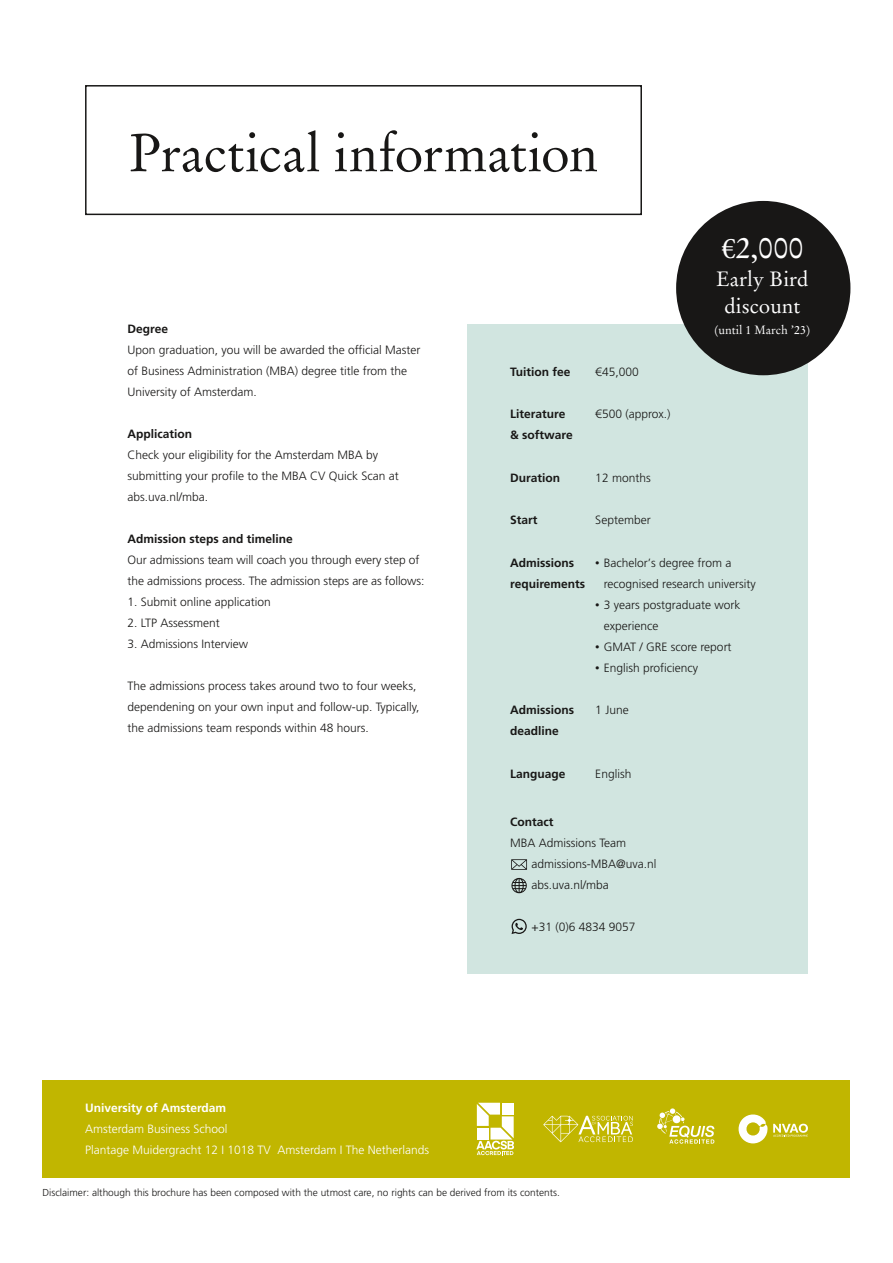
<style>
.page{position:relative;width:893px;height:1263px;background:#fff}
.page>*{position:absolute;margin:0;border:0;box-sizing:border-box;transform-origin:0 0}
.kop_35_35{font:52.5px "Stempel Garamond";color:#181716}
.t1{font:30px "Stempel Garamond";color:#fff}
.t2{font:20.7px/27px "Stempel Garamond";color:#fff;text-align:center}
.body_8_14{font:12px/21px "Frutiger LT 45 Lt";color:#181716}
.opsomming_8_14{font:12px/21px "Frutiger LT 45 Lt";color:#181716}
.body_8_14-2{font:12px/21px "Frutiger LT 65 Bd";color:#181716}
.t3{font:12px/21px "Frutiger LT 45 Lt";color:#fff}
.subkop{font:12px "Frutiger LT 65 Bd";color:#181716}
.t4{font:12px "Frutiger LT 65 Bd";color:#fff}
.t5{font:12px "Stempel Garamond";color:#fff}
.t6{font:10.2px "Frutiger LT 45 Lt";color:#181716}
.s1{font-family:"Minion Pro"}
.s2{font-size:9px}
</style>
<div class="page">
<div style="left:43px;top:1080px;width:807px;height:98px;background:#c1b600"></div>
<svg style="left:657px;top:1108px;width:57px;height:36px"></svg>
<svg style="left:476px;top:1103px;width:38px;height:52px"></svg>
<div style="left:477px;top:1128px;width:12px;height:11px;background:#fff"></div>
<svg style="left:543px;top:1116px;width:90px;height:26px"></svg>
<div style="left:468px;top:323px;width:340px;height:650px;background:#d1e5e0"></div>
<div style="left:85px;top:85px;width:557px;height:130px;border:2px solid #181716"></div>
<svg style="left:511px;top:859px;width:16px;height:11px"></svg>
<svg style="left:511px;top:878px;width:16px;height:15px"></svg>
<svg style="left:511px;top:919px;width:16px;height:15px"></svg>
<div style="left:676px;top:201px;width:174px;height:174px;background:#181716;border-radius:50%"></div>
<svg style="left:738px;top:1114px;width:70px;height:29px"></svg>
<p class="kop_35_35" style="left:129px;top:121px;width:470px">Practical information</p>
<p class="subkop" style="left:128px;top:322px;width:42px">Degree</p>
<p class="body_8_14" style="left:128px;top:340px;width:294px">Upon graduation, you will be awarded the official Master of Business Administration (MBA) degree title from the<br>University of Amsterdam.</p>
<p class="subkop" style="left:128px;top:427px;width:66px">Application</p>
<p class="body_8_14" style="left:128px;top:445px;width:273px">Check your eligibility for the Amsterdam MBA by submitting your profile to the MBA CV Quick Scan at abs.uva.nl/mba.</p>
<p class="subkop" style="left:128px;top:532px;width:167px">Admission steps and timeline</p>
<p class="body_8_14" style="left:128px;top:550px;width:298px">Our admissions team will coach you through every step of the admissions process. The admission steps are as follows:</p>
<p class="opsomming_8_14" style="left:128px;top:592px;width:145px">1. Submit online application</p>
<p class="opsomming_8_14" style="left:128px;top:613px;width:94px">2. LTP Assessment</p>
<p class="opsomming_8_14" style="left:128px;top:634px;width:122px">3. Admissions Interview</p>
<p class="opsomming_8_14" style="left:128px;top:676px;width:293px">The admissions process takes around two to four weeks, dependening on your own input and follow-up. Typically, the admissions team responds within 48 hours.</p>
<p class="t4" style="left:85px;top:1101px;width:143px">University of Amsterdam</p>
<p class="t3" style="left:85px;top:1119px;width:346px">Amsterdam Business School<br>Plantage Muidergracht 12 I 1018 TV Amsterdam I The Netherlands</p>
<p class="t1" style="left:721px;top:229px;width:84px"><span class="s1">€</span>2,000</p>
<p class="t2" style="left:716px;top:265px;width:94px">Early Bird discount</p>
<p class="t5" style="left:714px;top:322px;width:97px">(until 1 March ’23)</p>
<p class="body_8_14-2" style="left:510px;top:361px;width:62px">Tuition fee</p>
<p class="body_8_14" style="left:595px;top:361px;width:45px">€45,000</p>
<p class="body_8_14-2" style="left:510px;top:404px;width:64px">Literature &amp; software</p>
<p class="body_8_14" style="left:595px;top:404px;width:77px">€500 (approx.)</p>
<p class="body_8_14-2" style="left:510px;top:467px;width:52px">Duration</p>
<p class="body_8_14" style="left:595px;top:467px;width:57px">12 months</p>
<p class="body_8_14-2" style="left:510px;top:510px;width:29px">Start</p>
<p class="body_8_14" style="left:595px;top:510px;width:57px">September</p>
<p class="body_8_14-2" style="left:510px;top:552px;width:76px">Admissions requirements</p>
<p class="opsomming_8_14" style="left:604px;top:552px;width:154px;text-indent:-9px"><span class="s2">•</span> Bachelor’s degree from a recognised research university</p>
<p class="opsomming_8_14" style="left:604px;top:594px;width:138px;text-indent:-9px"><span class="s2">•</span> 3 years postgraduate work experience</p>
<p class="opsomming_8_14" style="left:595px;top:636px;width:138px"><span class="s2">•</span> GMAT / GRE score report</p>
<p class="opsomming_8_14" style="left:595px;top:657px;width:104px"><span class="s2">•</span> English proficiency</p>
<p class="body_8_14-2" style="left:510px;top:700px;width:65px">Admissions deadline</p>
<p class="body_8_14" style="left:595px;top:700px;width:35px">1 June</p>
<p class="body_8_14-2" style="left:510px;top:763px;width:57px">Language</p>
<p class="body_8_14" style="left:595px;top:763px;width:38px">English</p>
<p class="subkop" style="left:510px;top:815px;width:45px">Contact</p>
<p class="body_8_14" style="left:510px;top:832px;width:118px">MBA Admissions Team</p>
<p class="body_8_14" style="left:531px;top:853px;width:126px">admissions-MBA@uva.nl</p>
<p class="body_8_14" style="left:531px;top:874px;width:79px">abs.uva.nl/mba</p>
<p class="body_8_14" style="left:531px;top:916px;width:105px">+31 (0)6 4834 9057</p>
<p class="t6" style="left:43px;top:1187px;width:519px">Disclaimer: although this brochure has been composed with the utmost care, no rights can be derived from its contents.</p>
</div>
